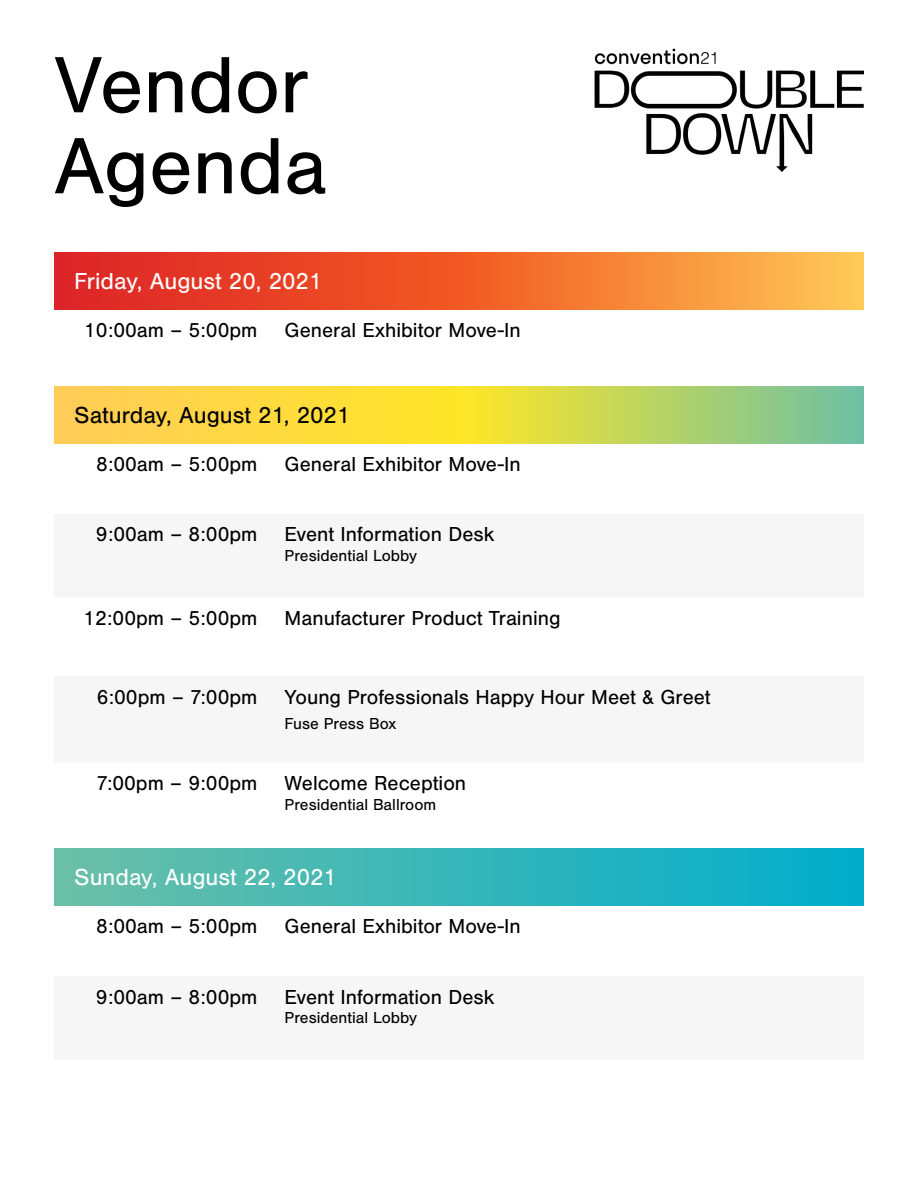
<style>
.page{position:relative;width:918px;height:1188px;background:#fff}
.page>*{position:absolute;margin:0;border:0;box-sizing:border-box;transform-origin:0 0}
.t1{font:82.65px/81px "Nimbus San";color:#000}
.t2{font:24px "Nimbus San";color:#fff}
.t3{font:24px "Nimbus San";color:#000}
.t4{font:21px "Nimbus San";color:#000}
.t5{font:16.5px "Nimbus San";color:#000}
</style>
<div class="page">
<svg style="left:54px;top:253px;width:810px;height:56px;background:#ef6730"></svg>
<svg style="left:54px;top:387px;width:810px;height:56px;background:#dad552"></svg>
<div style="left:54px;top:849px;width:810px;height:56px;background:linear-gradient(to right,#6cbfa7,#01adcc)"></div>
<img style="left:594px;top:48px;width:270px;height:124px">
<h1 class="t1" style="left:54px;top:46px;width:275px">Vendor<br>Agenda</h1>
<p class="t2" style="left:74px;top:268px;width:250px">Friday, August 20, 2021</p>
<p class="t4" style="left:84px;top:318px;width:175px">10:00am – 5:00pm</p>
<p class="t4" style="left:285px;top:318px;width:238px">General Exhibitor Move-In</p>
<p class="t3" style="left:74px;top:402px;width:278px">Saturday, August 21, 2021</p>
<p class="t4" style="left:96px;top:452px;width:163px">8:00am – 5:00pm</p>
<p class="t4" style="left:285px;top:452px;width:238px">General Exhibitor Move-In</p>
<p class="t4" style="left:96px;top:523px;width:163px">9:00am – 8:00pm</p>
<p class="t4" style="left:285px;top:523px;width:211px">Event Information Desk</p>
<p class="t5" style="left:285px;top:547px;width:134px">Presidential Lobby</p>
<p class="t4" style="left:84px;top:606px;width:176px">12:00pm – 5:00pm</p>
<p class="t4" style="left:285px;top:606px;width:277px">Manufacturer Product Training</p>
<p class="t4" style="left:97px;top:685px;width:162px">6:00pm – 7:00pm</p>
<p class="t4" style="left:285px;top:685px;width:427px">Young Professionals Happy Hour Meet &amp; Greet</p>
<p class="t5" style="left:285px;top:714px;width:113px">Fuse Press Box</p>
<p class="t4" style="left:97px;top:772px;width:162px">7:00pm – 9:00pm</p>
<p class="t4" style="left:285px;top:772px;width:183px">Welcome Reception</p>
<p class="t5" style="left:285px;top:795px;width:153px">Presidential Ballroom</p>
<p class="t2" style="left:74px;top:864px;width:264px">Sunday, August 22, 2021</p>
<p class="t4" style="left:96px;top:914px;width:163px">8:00am – 5:00pm</p>
<p class="t4" style="left:285px;top:914px;width:238px">General Exhibitor Move-In</p>
<p class="t4" style="left:96px;top:985px;width:163px">9:00am – 8:00pm</p>
<p class="t4" style="left:285px;top:985px;width:211px">Event Information Desk</p>
<p class="t5" style="left:285px;top:1009px;width:134px">Presidential Lobby</p>
</div>
